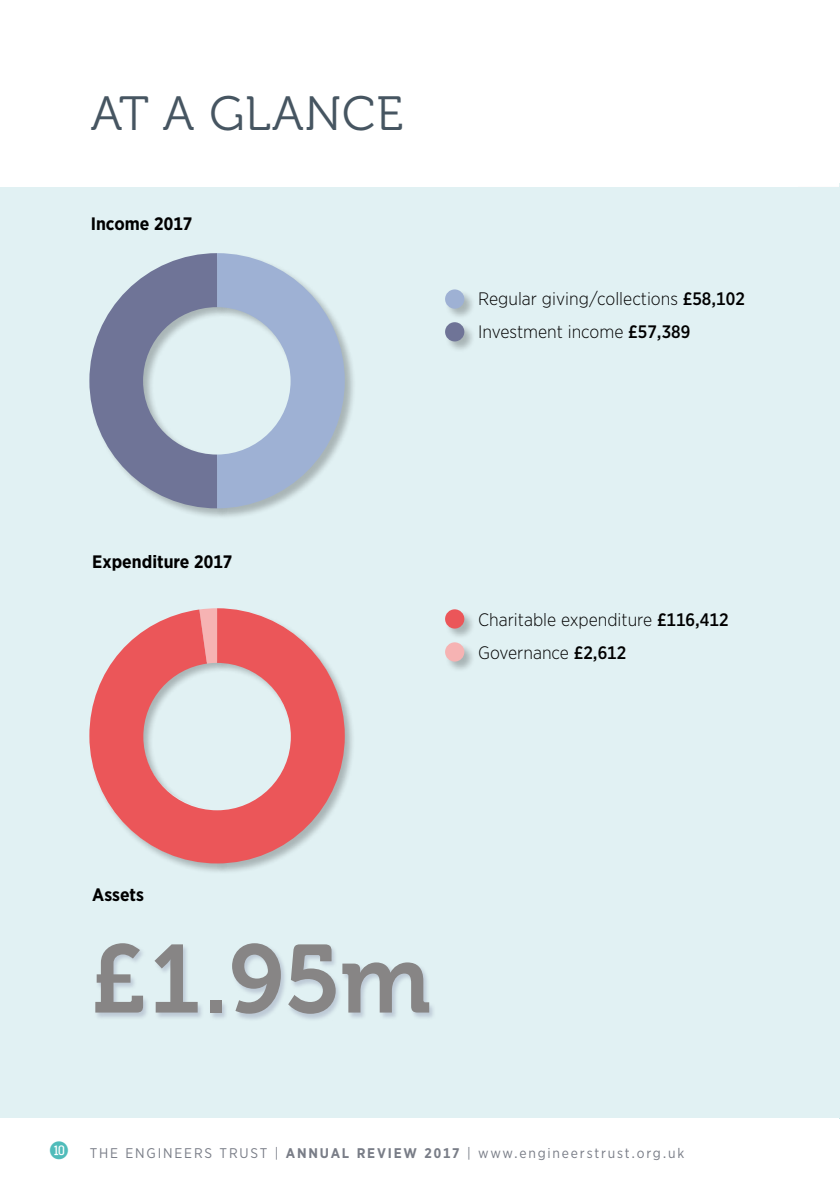
<style>
.page{position:relative;width:840px;height:1191px;background:#fff}
.page>*{position:absolute;margin:0;border:0;box-sizing:border-box;transform-origin:0 0}
.t1{font:96px "Museo 700";color:#878585}
.t2{font:48px "Museo 300";letter-spacing:.02em;color:#465561}
.t3{font:300 18px/33px "Gotham Narrow";color:#000}
.t4{font:700 18px "Gotham Narrow";color:#000}
.t5{font:14px "Gotham Narrow";letter-spacing:.13em;color:#797d87}
.s1{font-weight:500}
.s2{font-family:"Fyra Numeric Circle Closed";font-size:24px;color:#50bcba}
.s3{font-weight:700}
</style>
<div class="page">
<hr style="left:838px;top:184px;width:1px;height:935px;background:#c9e6e6">
<div style="left:0;top:187px;width:839px;height:930px;background:#e1f1f3"></div>
<div style="left:444px;top:289px;width:32px;height:31px;background:#000;opacity:.25"></div>
<div style="left:445px;top:289px;width:19px;height:20px;background:#9eb1d4;border-radius:50%"></div>
<div style="left:444px;top:322px;width:32px;height:31px;background:#000;opacity:.25"></div>
<div style="left:445px;top:322px;width:19px;height:19px;background:#6f7497;border-radius:50%"></div>
<div style="left:444px;top:609px;width:32px;height:31px;background:#000;opacity:.25"></div>
<div style="left:445px;top:609px;width:19px;height:19px;background:#eb5659;border-radius:50%"></div>
<div style="left:444px;top:642px;width:32px;height:31px;background:#000;opacity:.25"></div>
<div style="left:445px;top:642px;width:19px;height:19px;background:#f6b3b3;border-radius:50%"></div>
<div style="left:94px;top:943px;width:342px;height:79px;background:#6f7497;opacity:.31"></div>
<div style="left:88px;top:607px;width:140px;height:267px;background:#000;opacity:.25"></div>
<div style="left:215px;top:607px;width:140px;height:267px;background:#000;opacity:.25"></div>
<div style="left:89px;top:252px;width:139px;height:268px;background:#000;opacity:.25"></div>
<div style="left:216px;top:252px;width:140px;height:268px;background:#000;opacity:.25"></div>
<svg style="left:89px;top:253px;width:255px;height:255px"></svg>
<svg style="left:89px;top:608px;width:255px;height:255px;fill:#eb5659"></svg>
<h2 class="t2" style="left:91px;top:87px;width:314px">AT A GLANCE</h2>
<p class="t4" style="left:91px;top:212px;width:103px">Income 2017</p>
<p class="t4" style="left:92px;top:550px;width:142px">Expenditure 2017</p>
<p class="t3" style="left:478px;top:282px;width:268px">Regular giving/collections <span class="s1">£58,102<br></span>Investment income <span class="s1">£57,389</span></p>
<p class="t3" style="left:478px;top:602px;width:252px">Charitable expenditure <span class="s1">£116,412<br></span>Governance <span class="s1">£2,612</span></p>
<p class="t4" style="left:92px;top:883px;width:53px">Assets</p>
<h1 class="t1" style="left:91px;top:926px;width:341px">£1.95m</h1>
<p class="t5" style="left:49px;top:1144px;width:636px"><span class="s2">q</span> THE ENGINEERS TRUST | <span class="s3">ANNUAL REVIEW 2017</span> | www.engineerstrust.org.uk</p>
</div>
